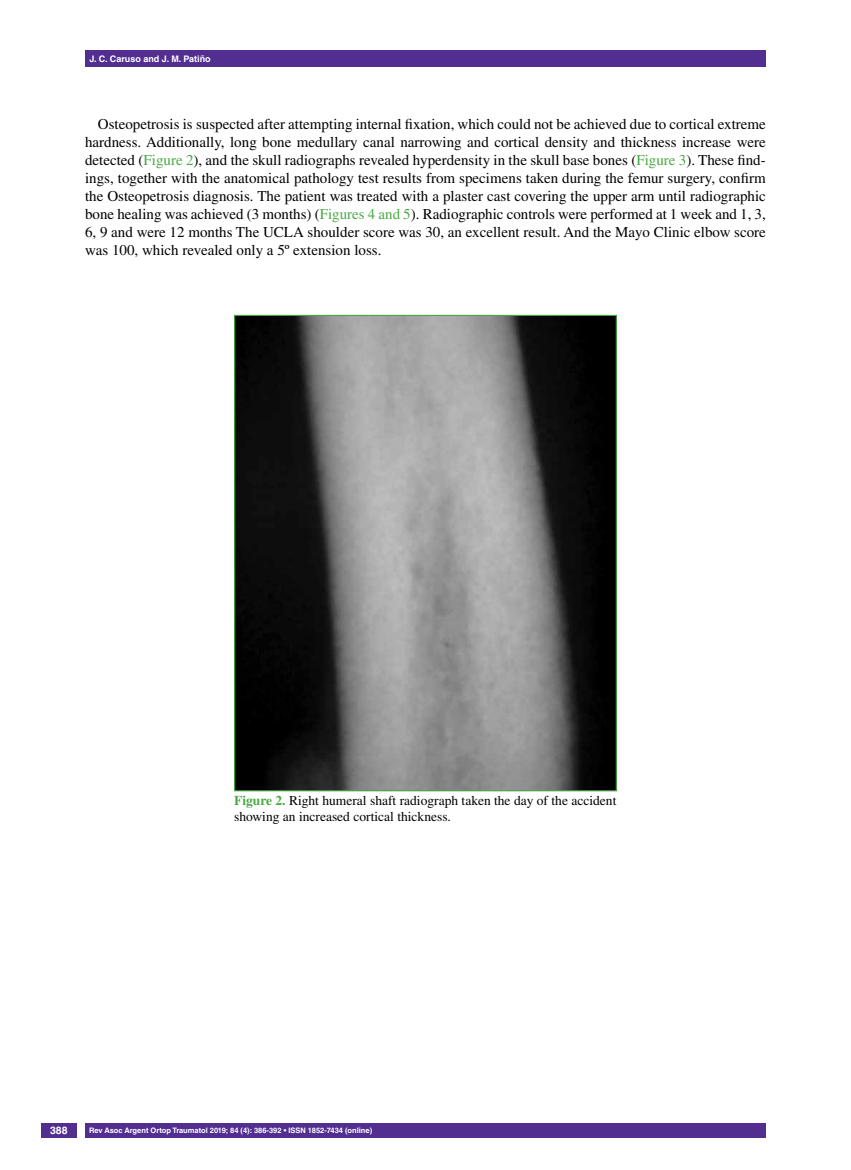
<style>
.page{position:relative;width:851px;height:1170px;background:#fff}
.page>*{position:absolute;margin:0;border:0;box-sizing:border-box;transform-origin:0 0}
.t1{font:15px/18px "Times LT Std";color:#000;text-align:justify}
.t2{font:13.5px/16.2px "Times LT Std";color:#000}
.t3{font:700 10.5px "Helvetica LT Std";color:#fff}
.t4{font:700 9px "Helvetica LT Std";color:#fff}
.t5{font:700 7.5px "Helvetica LT Std";color:#fff}
.s1{color:#49a942}
.s2{font-weight:700;color:#49a942}
</style>
<div class="page">
<div style="left:41px;top:1123px;width:36px;height:14px;background:#522e91"></div>
<div style="left:85px;top:50px;width:680px;height:17px;background:#522e91"></div>
<div style="left:85px;top:1123px;width:680px;height:14px;background:#522e91"></div>
<img style="left:236px;top:317px;width:378px;height:472px">
<p class="t4" style="left:89px;top:53px;width:123px">J. C. Caruso and J. M. Patiño</p>
<p class="t1" style="left:85px;top:115px;width:682px;text-indent:13px">Osteopetrosis is suspected after attempting internal fixation, which could not be achieved due to cortical extreme hardness. Additionally, long bone medullary canal narrowing and cortical density and thickness increase were detected (<span class="s1">Figure 2</span>), and the skull radiographs revealed hyperdensity in the skull base bones (<span class="s1">Figure 3</span>). These find&shy;ings, together with the anatomical pathology test results from specimens taken during the femur surgery, confirm the Osteopetrosis diagnosis. The patient was treated with a plaster cast covering the upper arm until radiographic bone healing was achieved (3 months) (<span class="s1">Figures 4 and 5</span>). Radiographic controls were performed at 1 week and 1, 3, 6, 9 and were 12 months The UCLA shoulder score was 30, an excellent result. And the Mayo Clinic elbow score was 100, which revealed only a 5º extension loss.</p>
<p class="t2" style="left:234px;top:792px;width:384px"><span class="s2">Figure 2.</span> Right humeral shaft radiograph taken the day of the accident showing an increased cortical thickness.</p>
<p class="t3" style="left:50px;top:1124px;width:19px">388</p>
<p class="t5" style="left:89px;top:1125px;width:284px">Rev Asoc Argent Ortop Traumatol 2019; 84 (4): 386-392 • ISSN 1852-7434 (online)</p>
</div>
